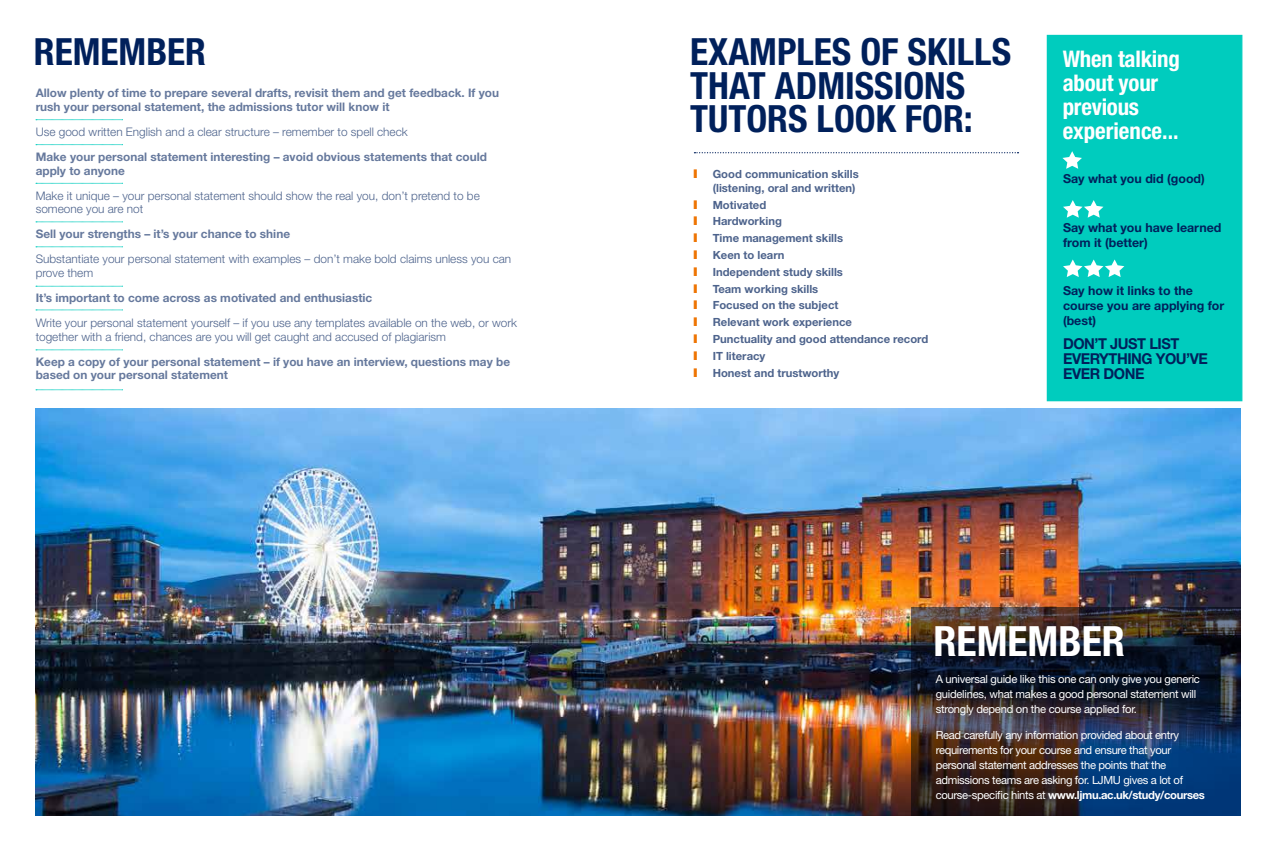
<style>
.page{position:relative;width:1276px;height:851px;background:#fff}
.page>*{position:absolute;margin:0;border:0;box-sizing:border-box;transform-origin:0 0}
.t1{font:700 condensed 41.75px "Helvetica Neue LT Std";color:#fff}
.t2{font:700 condensed 37.5px/33.8px "Helvetica Neue LT Std";color:#00205b}
.t3{font:700 condensed 22.88px/23.8px "Helvetica Neue LT Std";letter-spacing:-.01em;color:#fff}
.t4{font:700 15px/14.9px "Helvetica Neue LT Std";letter-spacing:-.03em;color:#00205b}
.t5{font:700 12.38px/14.9px "Helvetica Neue LT Std";color:#00205b}
.t6{font:700 11.75px/13.8px "Helvetica Neue LT Std";color:#66799d}
.t7{font:300 11.75px/13.8px "Helvetica Neue LT Std";color:#4d638c}
.t8{font:11.25px/15px "Helvetica Neue LT Std";letter-spacing:-.03em;color:#fff}
.t9{font:700 11.25px/13.8px "Helvetica Neue LT Std";color:#4d638c;text-align:right}
.s1{color:#ee7402}
.s2{font-weight:700}
</style>
<div class="page">
<img style="left:35px;top:409px;width:1205px;height:406px">
<svg style="left:36px;top:286px;width:87px;height:1px"></svg>
<svg style="left:36px;top:349px;width:87px;height:1px"></svg>
<svg style="left:36px;top:389px;width:87px;height:1px"></svg>
<svg style="left:36px;top:119px;width:87px;height:1px"></svg>
<svg style="left:36px;top:144px;width:87px;height:1px"></svg>
<svg style="left:36px;top:183px;width:87px;height:1px"></svg>
<svg style="left:36px;top:221px;width:87px;height:1px"></svg>
<svg style="left:36px;top:246px;width:87px;height:1px"></svg>
<svg style="left:36px;top:309px;width:87px;height:1px"></svg>
<div style="left:1046px;top:35px;width:196px;height:366px;background:#00ccbe;border:1px solid #00ccbe"></div>
<svg style="left:1062px;top:151px;width:20px;height:18px"></svg>
<svg style="left:1063px;top:200px;width:40px;height:18px"></svg>
<svg style="left:1063px;top:259px;width:61px;height:18px"></svg>
<img style="left:911px;top:607px;width:329px;height:208px">
<svg style="left:694px;top:152px;width:324px;height:1px"></svg>
<h2 class="t2" style="left:34px;top:34px;width:174px">REMEMBER</h2>
<p class="t6" style="left:36px;top:86px;width:465px">Allow plenty of time to prepare several drafts, revisit them and get feedback. If you rush your personal statement, the admissions tutor will know it</p>
<p class="t7" style="left:36px;top:124px;width:373px">Use good written English and a clear structure – remember to spell check</p>
<p class="t6" style="left:36px;top:149px;width:453px">Make your personal statement interesting – avoid obvious statements that could apply to anyone</p>
<p class="t7" style="left:36px;top:188px;width:446px">Make it unique – your personal statement should show the real you, don’t pretend to be someone you are not</p>
<p class="t6" style="left:36px;top:227px;width:256px">Sell your strengths – it’s your chance to shine</p>
<p class="t7" style="left:36px;top:252px;width:477px">Substantiate your personal statement with examples – don’t make bold claims unless you can prove them</p>
<p class="t6" style="left:36px;top:290px;width:338px">It’s important to come across as motivated and enthusiastic</p>
<p class="t7" style="left:36px;top:315px;width:483px">Write your personal statement yourself – if you use any templates available on the web, or work together with a friend, chances are you will get caught and accused of plagiarism</p>
<p class="t6" style="left:36px;top:354px;width:476px">Keep a copy of your personal statement – if you have an interview, questions may be based on your personal statement</p>
<h2 class="t2" style="left:690px;top:34px;width:322px">EXAMPLES OF SKILLS<br>THAT ADMISSIONS<br>TUTORS LOOK FOR:</h2>
<p class="t9" style="left:694px;top:167px;width:166px"><span class="s1">■</span> Good communication skills (listening, oral and written)</p>
<p class="t9" style="left:694px;top:197px;width:74px"><span class="s1">■</span> Motivated</p>
<p class="t9" style="left:694px;top:214px;width:90px"><span class="s1">■</span> Hardworking</p>
<p class="t9" style="left:694px;top:231px;width:151px"><span class="s1">■</span> Time management skills</p>
<p class="t9" style="left:694px;top:248px;width:92px"><span class="s1">■</span> Keen to learn</p>
<p class="t9" style="left:694px;top:264px;width:151px"><span class="s1">■</span> Independent study skills</p>
<p class="t9" style="left:694px;top:281px;width:126px"><span class="s1">■</span> Team working skills</p>
<p class="t9" style="left:694px;top:298px;width:146px"><span class="s1">■</span> Focused on the subject</p>
<p class="t9" style="left:694px;top:315px;width:160px"><span class="s1">■</span> Relevant work experience</p>
<p class="t9" style="left:694px;top:332px;width:236px"><span class="s1">■</span> Punctuality and good attendance record</p>
<p class="t9" style="left:694px;top:348px;width:73px"><span class="s1">■</span> IT literacy</p>
<p class="t9" style="left:694px;top:365px;width:147px"><span class="s1">■</span> Honest and trustworthy</p>
<h3 class="t3" style="left:1062px;top:47px;width:119px">When talking about your previous experience...</h3>
<p class="t5" style="left:1063px;top:171px;width:143px">Say what you did (good)</p>
<p class="t5" style="left:1063px;top:220px;width:160px">Say what you have learned from it (better)</p>
<p class="t5" style="left:1063px;top:283px;width:163px">Say how it links to the course you are applying for (best)</p>
<p class="t4" style="left:1063px;top:336px;width:146px">DON’T JUST LIST<br>EVERYTHING YOU’VE<br>EVER DONE</p>
<h1 class="t1" style="left:933px;top:615px;width:193px">REMEMBER</h1>
<p class="t8" style="left:936px;top:671px;width:266px">A universal guide like this one can only give you generic guidelines, what makes a good personal statement will strongly depend on the course applied for.</p>
<p class="t8" style="left:936px;top:727px;width:271px">Read carefully any information provided about entry requirements for your course and ensure that your personal statement addresses the points that the admissions teams are asking for. LJMU gives a lot of course-specific hints at <span class="s2">www.ljmu.ac.uk/study/courses</span></p>
</div>
